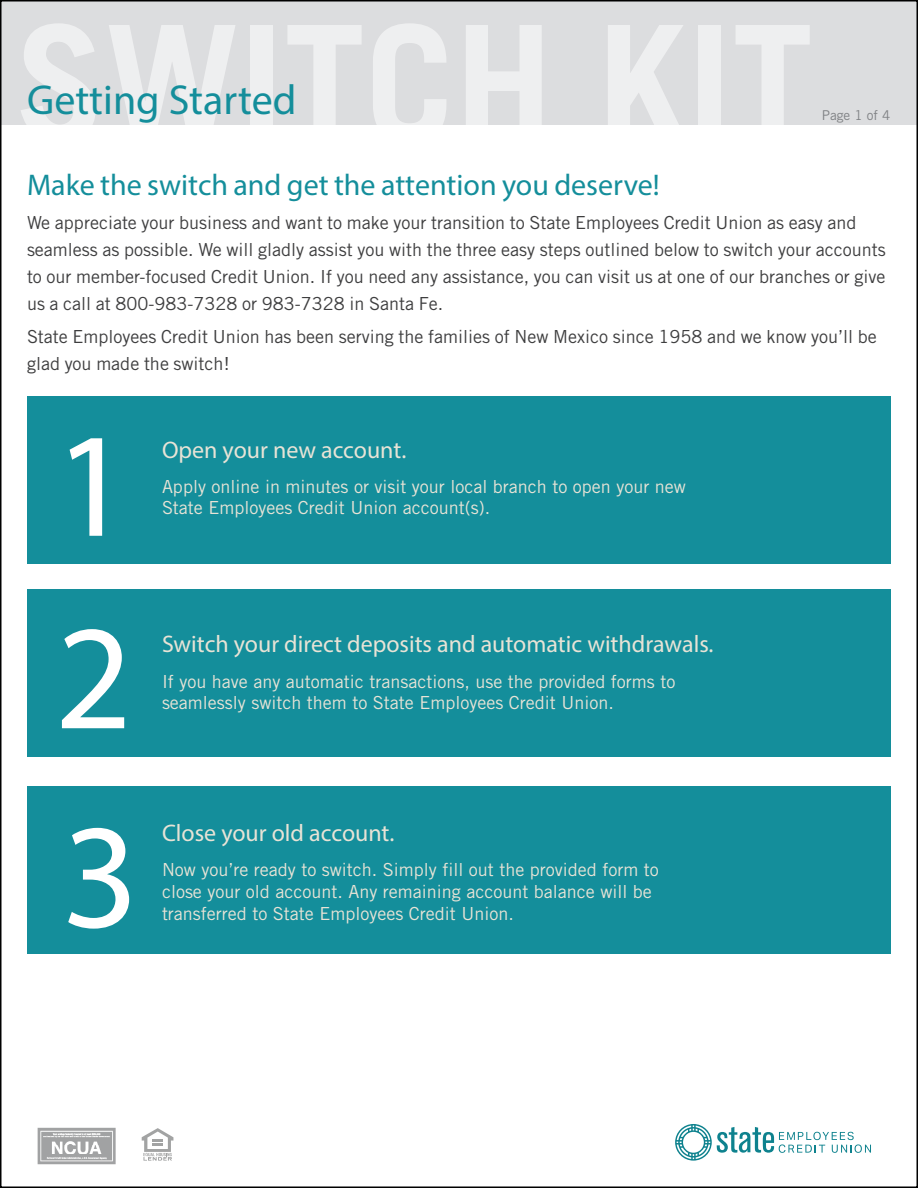
<style>
.page{position:relative;width:918px;height:1188px;background:#fff}
.page>*{position:absolute;margin:0;border:0;box-sizing:border-box;transform-origin:0 0}
.t1{font:150px "Myriad Pro";color:#fff}
.t2{font:42px "Myriad Pro";color:#148e9b}
.t3{font:30px "Myriad Pro";color:#148e9b}
.t4{font:24px "Myriad Pro";color:#e8e3d6}
.t5{font:18px/27px "Trade Gothic";color:#3e3e3f}
.t6{font:18px/21.6px "Trade Gothic";color:#e8e3d6}
.Paragraph_Style_1{font:13.5px "Trade Gothic";color:#808285}
</style>
<div class="page">
<div style="left:0;top:0;width:918px;height:164px;background:#dcdddf"></div>
<div style="left:0;top:126px;width:918px;height:42px;background:#fff"></div>
<svg style="left:142px;top:1128px;width:31px;height:33px"></svg>
<img style="left:38px;top:1128px;width:78px;height:36px">
<svg style="left:675px;top:1124px;width:196px;height:37px"></svg>
<div style="left:27px;top:590px;width:864px;height:168px;background:#148e9b"></div>
<div style="left:27px;top:396px;width:864px;height:168px;background:#148e9b"></div>
<div style="left:27px;top:786px;width:864px;height:168px;background:#148e9b"></div>
<p class="t2" style="left:27px;top:74px;width:271px">Getting Started</p>
<p class="Paragraph_Style_1" style="left:822px;top:107px;width:70px">Page 1 of 4</p>
<p class="t3" style="left:27px;top:166px;width:634px">Make the switch and get the attention you deserve!</p>
<p class="t5" style="left:27px;top:209px;width:860px">We appreciate your business and want to make your transition to State Employees Credit Union as easy and seamless as possible. We will gladly assist you with the three easy steps outlined below to switch your accounts to our member-focused Credit Union. If you need any assistance, you can visit us at one of our branches or give us a call at 800-983-7328 or 983-7328 in Santa Fe.</p>
<p class="t5" style="left:27px;top:323px;width:851px">State Employees Credit Union has been serving the families of New Mexico since 1958 and we know you’ll be glad you made the switch!</p>
<p class="t1" style="left:54px;top:393px;width:78px">1</p>
<p class="t1" style="left:55px;top:585px;width:78px">2</p>
<p class="t4" style="left:162px;top:435px;width:246px">Open your new account.</p>
<p class="t6" style="left:162px;top:475px;width:525px">Apply online in minutes or visit your local branch to open your new<br>State Employees Credit Union account(s).</p>
<p class="t4" style="left:162px;top:630px;width:553px">Switch your direct deposits and automatic withdrawals.</p>
<p class="t6" style="left:162px;top:670px;width:515px">If you have any automatic transactions, use the provided forms to seamlessly switch them to State Employees Credit Union.</p>
<p class="t1" style="left:62px;top:784px;width:78px">3</p>
<p class="t4" style="left:162px;top:818px;width:234px">Close your old account.</p>
<p class="t6" style="left:162px;top:859px;width:498px">Now you’re ready to switch. Simply fill out the provided form to close your old account. Any remaining account balance will be transferred to State Employees Credit Union.</p>
</div>
